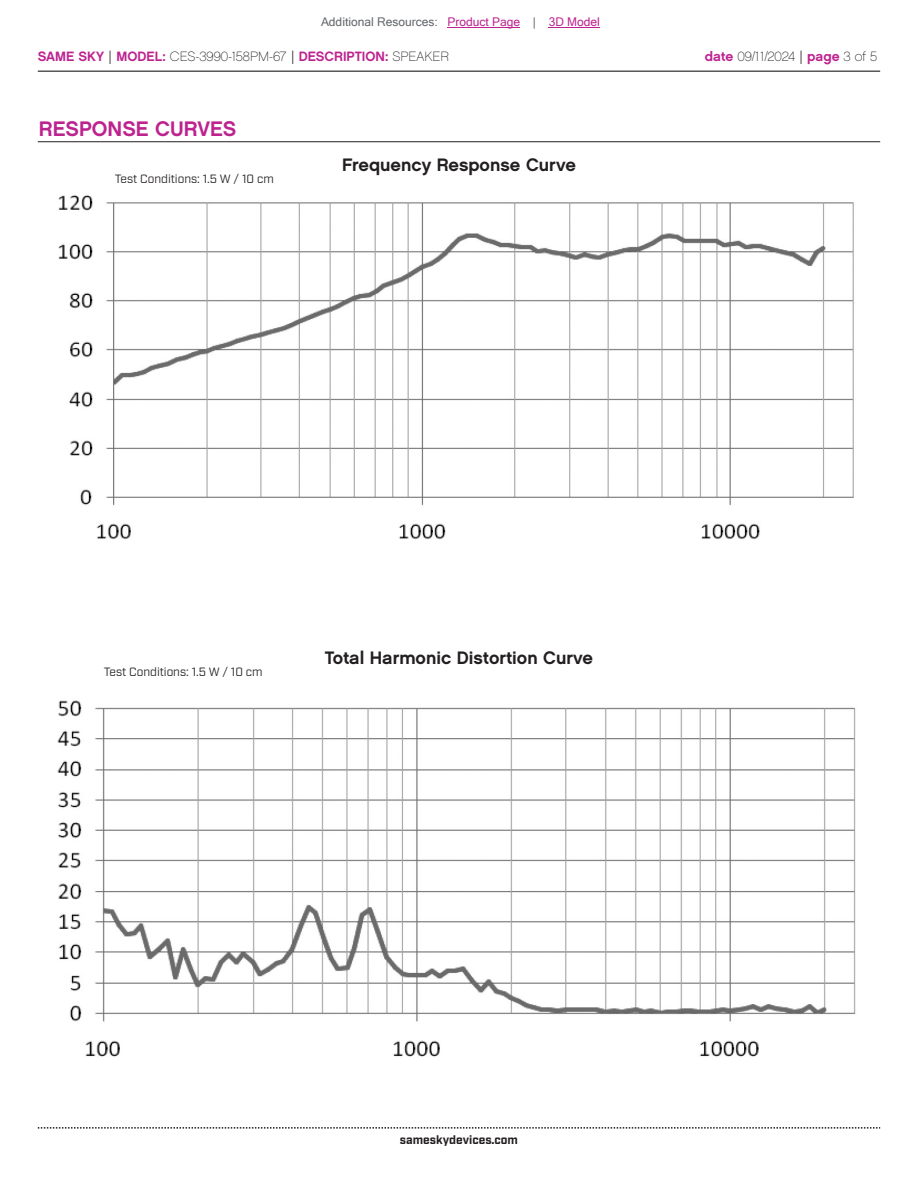
<style>
.page{position:relative;width:918px;height:1188px;background:#fff}
.page>*{position:absolute;margin:0;border:0;box-sizing:border-box;transform-origin:0 0}
.t1{font:21px "Chalet New York Nineteen Sixty";color:#bd238f}
.t2{font:18px "Chalet New York Nineteen Sixty";color:#231f20}
.t3{font:13.5px "Chalet New York Nineteen Sixty";color:#bd238f}
.t4{font:13.5px "Chalet Paris Nineteen Sixty";letter-spacing:-.005em;color:#231f20}
.t5{font:12px "Industry";color:#231f20}
.t6{font:12px "Microsoft Sans Serif";color:#63676b}
.t7{font:700 12px "Industry";color:#231f20}
.s1{color:#bd238f}
.s2{font-family:"Industry";color:#231f20}
.s3{font-family:"Chalet Paris Nineteen Sixty";color:#231f20}
.s4{font-family:"Chalet New York Nineteen Sixty";color:#bd238f}
.s5{font-family:"Industry"}
</style>
<div class="page">
<hr style="left:38px;top:71px;width:842px;height:1px;background:#231f20">
<svg style="left:38px;top:1127px;width:842px;height:2px"></svg>
<img style="left:58px;top:195px;width:796px;height:345px">
<hr style="left:38px;top:141px;width:842px;height:1px;background:#231f20">
<img style="left:57px;top:700px;width:799px;height:357px">
<hr style="left:448px;top:27px;width:72px;height:1px;background:#bd238f">
<hr style="left:549px;top:27px;width:51px;height:1px;background:#bd238f">
<p class="t6" style="left:321px;top:15px;width:280px">Additional Resources: <span class="s1">Product Page</span> | <span class="s1">3D Model</span></p>
<p class="t3" style="left:38px;top:47px;width:413px">SAME SKY <span class="s2">|</span> MODEL: <span class="s3">CES-3990-158PM-67</span> <span class="s2">|</span> DESCRIPTION: <span class="s3">SPEAKER</span></p>
<p class="t4" style="left:705px;top:48px;width:174px"><span class="s4">date</span> 09/11/2024 <span class="s5">|</span> <span class="s4">page</span> 3 of 5</p>
<h1 class="t1" style="left:39px;top:115px;width:199px">RESPONSE CURVES</h1>
<p class="t5" style="left:115px;top:172px;width:161px">Test Conditions: 1.5 W / 10 cm</p>
<h2 class="t2" style="left:342px;top:153px;width:235px">Frequency Response Curve</h2>
<p class="t5" style="left:104px;top:665px;width:161px">Test Conditions: 1.5 W / 10 cm</p>
<h2 class="t2" style="left:325px;top:646px;width:270px">Total Harmonic Distortion Curve</h2>
<p class="t7" style="left:400px;top:1132px;width:120px">sameskydevices.com</p>
</div>
